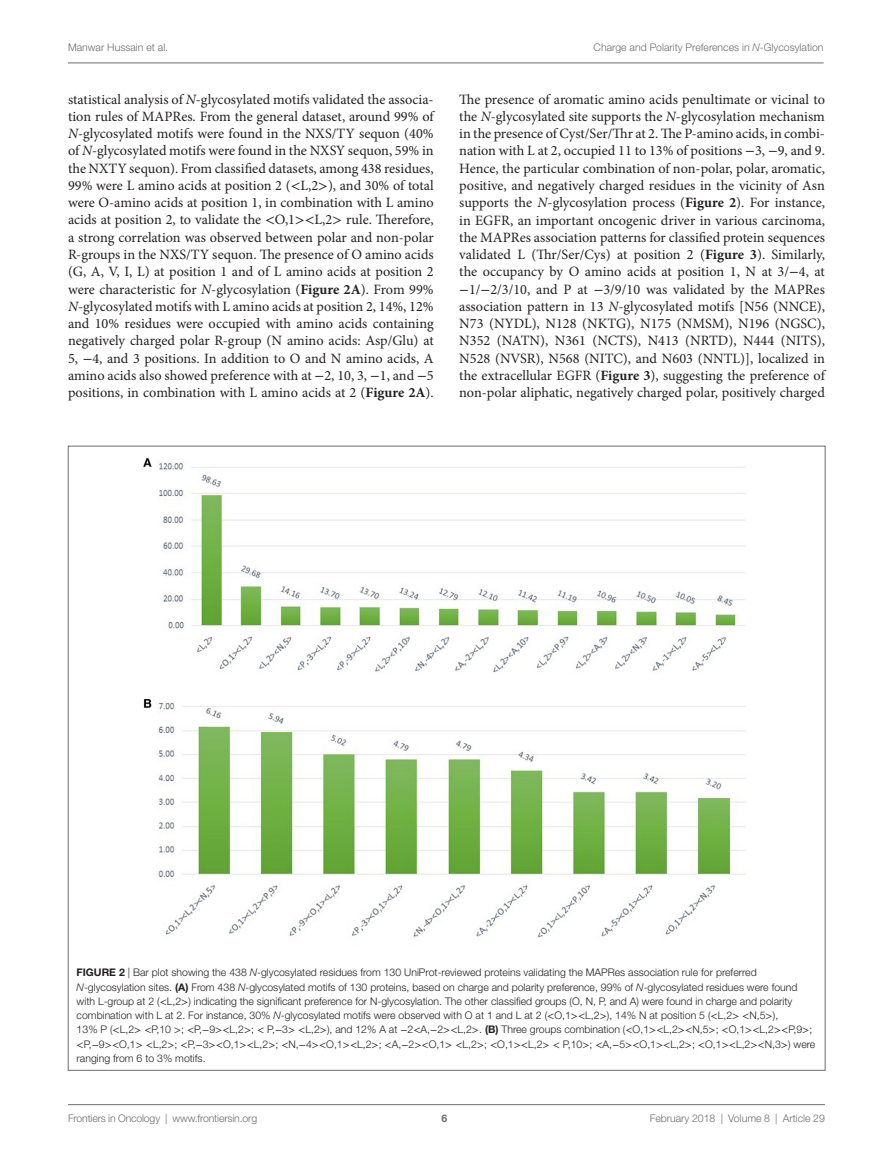
<style>
.page{position:relative;width:893px;height:1170px;background:#fff}
.page>*{position:absolute;margin:0;border:0;box-sizing:border-box;transform-origin:0 0}
.t1{font:14.25px/17.2px "Minion Pro";letter-spacing:-.005em;color:#231f20;text-align:justify}
.t2{font:300 10.5px/14.2px "Helvetica Neue LT Std";color:#231f20}
.t3{font:300 10.5px "Helvetica Neue LT Std";color:#6c6d70}
.t4{font:700 10.5px "Helvetica Neue LT Std";color:#6c6d70}
.s1{font-style:italic}
.s2{font-family:"STIX General"}
.s3{font-weight:700}
.s4{font-family:"STIX General";font-weight:400}
</style>
<div class="page">
<img style="left:143px;top:458px;width:602px;height:480px">
<hr style="left:68px;top:63px;width:756px;height:1px;background:#6c6d70">
<hr style="left:68px;top:1104px;width:757px;height:1px;background:#6c6d70">
<p class="t3" style="left:68px;top:41px;width:102px">Manwar Hussain et al.</p>
<p class="t3" style="left:594px;top:41px;width:231px">Charge and Polarity Preferences in <span class="s1">N</span>-Glycosylation</p>
<p class="t1" style="left:68px;top:90px;width:367px">statistical analysis of <span class="s1">N</span>-glycosylated motifs validated the associa&shy;tion rules of MAPRes. From the general dataset, around 99% of <span class="s1">N</span>-glycosylated motifs were found in the NXS/TY sequon (40% of <span class="s1">N</span>-glycosylated motifs were found in the NXSY sequon, 59% in the NXTY sequon). From classified datasets, among 438 residues, 99% were L amino acids at position 2 (<span class="s2">&lt;</span>L,2<span class="s2">&gt;</span>), and 30% of total were O-amino acids at position 1, in combination with L amino acids at position 2, to validate the <span class="s2">&lt;</span>O,1<span class="s2">&gt;&lt;</span>L,2<span class="s2">&gt;</span> rule. Therefore, a strong correlation was observed between polar and non-polar R-groups in the NXS/TY sequon. The presence of O amino acids (G, A, V, I, L) at position 1 and of L amino acids at position 2 were characteristic for <span class="s1">N</span>-glycosylation (<span class="s3">Figure 2A</span>). From 99% <span class="s1">N</span>-glycosylated motifs with L amino acids at position 2, 14%, 12% and 10% residues were occupied with amino acids containing negatively charged polar R-group (N amino acids: Asp/Glu) at 5, <span class="s2">−</span>4, and 3 positions. In addition to O and N amino acids, A amino acids also showed preference with at <span class="s2">−</span>2, 10, 3, <span class="s2">−</span>1, and <span class="s2">−</span>5 positions, in combination with L amino acids at 2 (<span class="s3">Figure 2A</span>).</p>
<p class="t1" style="left:459px;top:91px;width:367px">The presence of aromatic amino acids penultimate or vicinal to the <span class="s1">N</span>-glycosylated site supports the <span class="s1">N</span>-glycosylation mechanism in the presence of Cyst/Ser/Thr at 2. The P-amino acids, in combi&shy;nation with L at 2, occupied 11 to 13% of positions <span class="s2">−</span>3, <span class="s2">−</span>9, and 9.<br>Hence, the particular combination of non-polar, polar, aromatic, positive, and negatively charged residues in the vicinity of Asn supports the <span class="s1">N</span>-glycosylation process (<span class="s3">Figure 2</span>). For instance, in EGFR, an important oncogenic driver in various carcinoma, the MAPRes association patterns for classified protein sequences validated L (Thr/Ser/Cys) at position 2 (<span class="s3">Figure 3</span>). Similarly, the occupancy by O amino acids at position 1, N at 3/<span class="s2">−</span>4, at <span class="s2">−</span>1/<span class="s2">−</span>2/3/10, and P at <span class="s2">−</span>3/9/10 was validated by the MAPRes association pattern in 13 <span class="s1">N</span>-glycosylated motifs [N56 (NNCE), N73 (NYDL), N128 (NKTG), N175 (NMSM), N196 (NGSC), N352 (NATN), N361 (NCTS), N413 (NRTD), N444 (NITS), N528 (NVSR), N568 (NITC), and N603 (NNTL)], localized in the extracellular EGFR (<span class="s3">Figure 3</span>), suggesting the preference of non-polar aliphatic, negatively charged polar, positively charged</p>
<p class="t2" style="left:77px;top:965px;width:740px"><span class="s3">FIGURE 2</span> | Bar plot showing the 438 <span class="s1">N</span>-glycosylated residues from 130 UniProt-reviewed proteins validating the MAPRes association rule for preferred <span class="s1">N</span>-glycosylation sites. <span class="s3">(A)</span> From 438 <span class="s1">N</span>-glycosylated motifs of 130 proteins, based on charge and polarity preference, 99% of <span class="s1">N</span>-glycosylated residues were found with L-group at 2 (<span class="s4">&lt;</span>L,2<span class="s4">&gt;</span>) indicating the significant preference for N-glycosylation. The other classified groups (O, N, P, and A) were found in charge and polarity combination with L at 2. For instance, 30% <span class="s1">N</span>-glycosylated motifs were observed with O at 1 and L at 2 (<span class="s4">&lt;</span>O,1<span class="s4">&gt;&lt;</span>L,2<span class="s4">&gt;</span>), 14% N at position 5 (<span class="s4">&lt;</span>L,2<span class="s4">&gt; &lt;</span>N,5<span class="s4">&gt;</span>),<br>13% P (<span class="s4">&lt;</span>L,2<span class="s4">&gt; &lt;</span>P,10 <span class="s4">&gt;</span>; <span class="s4">&lt;</span>P,<span class="s4">−</span>9<span class="s4">&gt;&lt;</span>L,2<span class="s4">&gt;</span>; <span class="s4">&lt;</span> P,<span class="s4">−</span>3<span class="s4">&gt; &lt;</span>L,2<span class="s4">&gt;</span>), and 12% A at <span class="s4">−</span>2<span class="s4">&lt;</span>A,<span class="s4">−</span>2<span class="s4">&gt;&lt;</span>L,2<span class="s4">&gt;</span>. <span class="s3">(B)</span> Three groups combination (<span class="s4">&lt;</span>O,1<span class="s4">&gt;&lt;</span>L,2<span class="s4">&gt;&lt;</span>N,5<span class="s4">&gt;</span>; <span class="s4">&lt;</span>O,1<span class="s4">&gt;&lt;</span>L,2<span class="s4">&gt;&lt;</span>P,9<span class="s4">&gt;</span>; <span class="s4">&lt;</span>P,<span class="s4">−</span>9<span class="s4">&gt;&lt;</span>O,1<span class="s4">&gt; &lt;</span>L,2<span class="s4">&gt;</span>; <span class="s4">&lt;</span>P,<span class="s4">−</span>3<span class="s4">&gt;&lt;</span>O,1<span class="s4">&gt;&lt;</span>L,2<span class="s4">&gt;</span>; <span class="s4">&lt;</span>N,<span class="s4">−</span>4<span class="s4">&gt;&lt;</span>O,1<span class="s4">&gt;&lt;</span>L,2<span class="s4">&gt;</span>; <span class="s4">&lt;</span>A,<span class="s4">−</span>2<span class="s4">&gt;&lt;</span>O,1<span class="s4">&gt; &lt;</span>L,2<span class="s4">&gt;</span>; <span class="s4">&lt;</span>O,1<span class="s4">&gt;&lt;</span>L,2<span class="s4">&gt; &lt;</span> P,10<span class="s4">&gt;</span>; <span class="s4">&lt;</span>A,<span class="s4">−</span>5<span class="s4">&gt;&lt;</span>O,1<span class="s4">&gt;&lt;</span>L,2<span class="s4">&gt;</span>; <span class="s4">&lt;</span>O,1<span class="s4">&gt;&lt;</span>L,2<span class="s4">&gt;&lt;</span>N,3<span class="s4">&gt;</span>) were ranging from 6 to 3% motifs.</p>
<p class="t3" style="left:68px;top:1111px;width:191px">Frontiers in Oncology | www.frontiersin.org</p>
<p class="t3" style="left:650px;top:1111px;width:177px">February 2018 | Volume 8 | Article 29</p>
<p class="t4" style="left:441px;top:1111px;width:7px">6</p>
</div>
